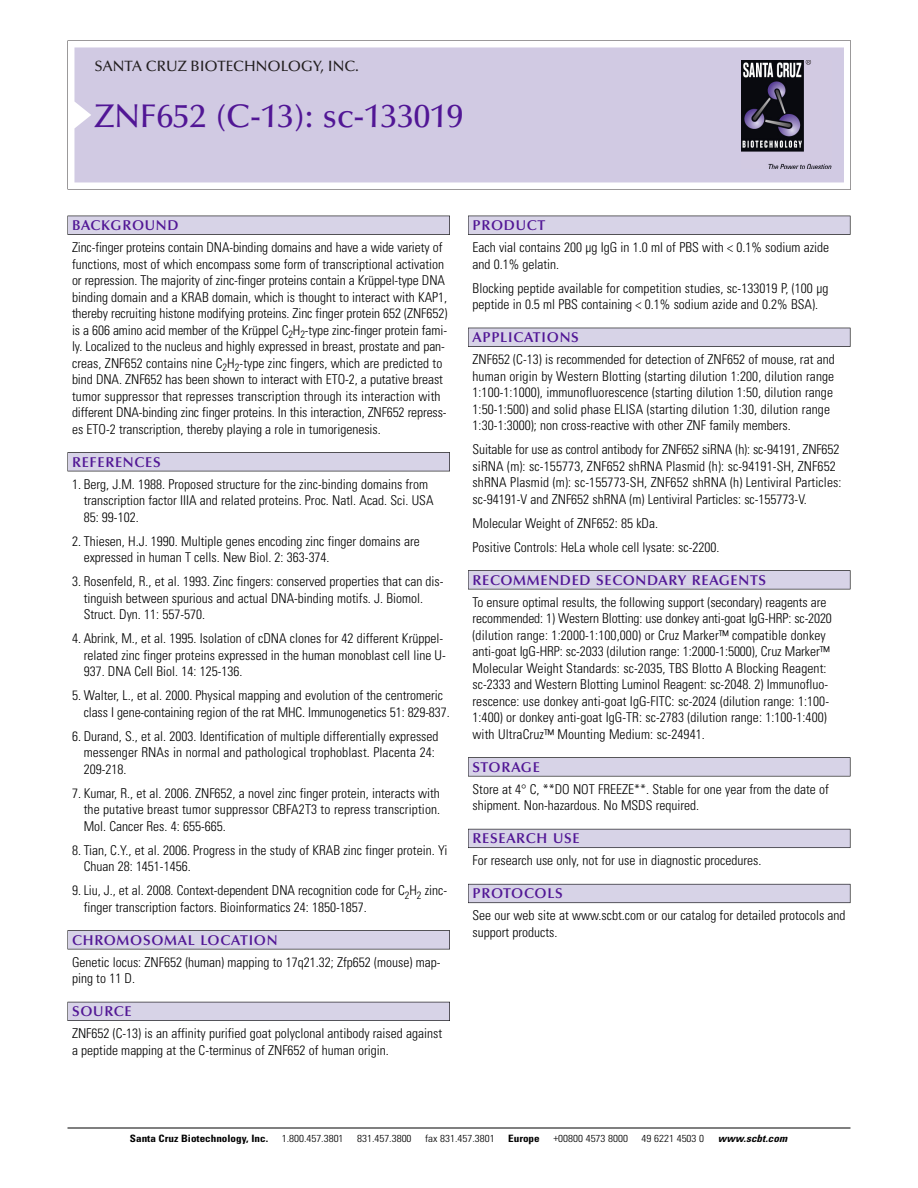
<style>
.page{position:relative;width:918px;height:1188px;background:#fff}
.page>*{position:absolute;margin:0;border:0;box-sizing:border-box;transform-origin:0 0}
.t1{font:500 33px "Optima";color:#511695}
.t2{font:500 15px "Optima";color:#231f20}
.t3{font:600 14.25px "Optima";letter-spacing:.05em;color:#511695}
.t4{font:300 condensed 13.5px/16.5px "Univers";color:#000}
.t5{font:300 condensed 10.2px "Univers";color:#000;scale:1.1 1}
.t6{font:700 condensed 10.2px "Univers";color:#000;scale:1.1 1}
.t7{font:italic 700 condensed 10.2px "Univers";letter-spacing:.005em;color:#000;scale:1.1 1}
</style>
<div class="page">
<svg style="left:68px;top:40px;width:783px;height:149px"></svg>
<div style="left:74px;top:47px;width:770px;height:135px;background:#d1cae3"></div>
<img style="left:741px;top:60px;width:90px;height:108px">
<div style="left:68px;top:216px;width:382px;height:19px;background:#525155"></div>
<div style="left:68px;top:216px;width:381px;height:18px;background:#d7d3e7"></div>
<div style="left:68px;top:452px;width:382px;height:19px;background:#525155"></div>
<div style="left:68px;top:453px;width:381px;height:18px;background:#d7d3e7"></div>
<div style="left:68px;top:930px;width:382px;height:19px;background:#545357"></div>
<div style="left:68px;top:931px;width:381px;height:18px;background:#d7d3e7"></div>
<div style="left:68px;top:1002px;width:382px;height:19px;background:#54535a"></div>
<div style="left:68px;top:1002px;width:381px;height:18px;background:#d7d3e7"></div>
<div style="left:468px;top:216px;width:382px;height:19px;background:#525155"></div>
<div style="left:468px;top:216px;width:382px;height:18px;background:#d7d3e7"></div>
<div style="left:468px;top:328px;width:382px;height:19px;background:#515055"></div>
<div style="left:468px;top:328px;width:382px;height:18px;background:#d7d3e7"></div>
<div style="left:468px;top:570px;width:382px;height:19px;background:#545357"></div>
<div style="left:468px;top:571px;width:382px;height:18px;background:#d7d3e7"></div>
<div style="left:468px;top:757px;width:382px;height:19px;background:#575759"></div>
<div style="left:468px;top:758px;width:382px;height:18px;background:#d7d3e7"></div>
<div style="left:468px;top:829px;width:382px;height:19px;background:#5b5a62"></div>
<div style="left:468px;top:829px;width:382px;height:18px;background:#d7d3e7"></div>
<div style="left:468px;top:884px;width:382px;height:19px;background:#66646e"></div>
<div style="left:468px;top:884px;width:382px;height:18px;background:#d7d3e7"></div>
<hr style="left:68px;top:1128px;width:782px;height:1px;background:#000">
<p class="t2" style="left:94px;top:61px;width:266px">SANTA CRUZ BIOTECHNOLOGY, INC.</p>
<h1 class="t1" style="left:94px;top:103px;width:370px">ZNF652 (C-13): sc-133019</h1>
<p class="t3" style="left:72px;top:219px;width:108px">BACKGROUND</p>
<p class="t4" style="left:72px;top:240px;width:377px">Zinc-finger proteins contain DNA-binding domains and have a wide variety of functions, most of which encompass some form of transcriptional activation or repression. The majority of zinc-finger proteins contain a Krüppel-type DNA binding domain and a KRAB domain, which is thought to interact with KAP1, thereby recruiting histone modifying proteins. Zinc finger protein 652 (ZNF652) is a 606 amino acid member of the Krüppel C<sub>2</sub>H<sub>2</sub>-type zinc-finger protein fami&shy;ly. Localized to the nucleus and highly expressed in breast, prostate and pan&shy;creas, ZNF652 contains nine C<sub>2</sub>H<sub>2</sub>-type zinc fingers, which are predicted to bind DNA. ZNF652 has been shown to interact with ETO-2, a putative breast tumor suppressor that represses transcription through its interaction with different DNA-binding zinc finger proteins. In this interaction, ZNF652 repress&shy;es ETO-2 transcription, thereby playing a role in tumorigenesis.</p>
<p class="t3" style="left:72px;top:456px;width:90px">REFERENCES</p>
<p class="t4" style="left:84px;top:477px;width:351px;text-indent:-12px">1. Berg, J.M. 1988. Proposed structure for the zinc-binding domains from transcription factor IIIA and related proteins. Proc. Natl. Acad. Sci. USA<br>85: 99-102.</p>
<p class="t4" style="left:84px;top:534px;width:338px;text-indent:-12px">2. Thiesen, H.J. 1990. Multiple genes encoding zinc finger domains are expressed in human T cells. New Biol. 2: 363-374.</p>
<p class="t4" style="left:84px;top:574px;width:361px;text-indent:-12px">3. Rosenfeld, R., et al. 1993. Zinc fingers: conserved properties that can dis&shy;tinguish between spurious and actual DNA-binding motifs. J. Biomol.<br>Struct. Dyn. 11: 557-570.</p>
<p class="t4" style="left:84px;top:631px;width:364px;text-indent:-12px">4. Abrink, M., et al. 1995. Isolation of cDNA clones for 42 different Krüppel&shy;related zinc finger proteins expressed in the human monoblast cell line U-<br>937. DNA Cell Biol. 14: 125-136.</p>
<p class="t4" style="left:84px;top:688px;width:368px;text-indent:-12px">5. Walter, L., et al. 2000. Physical mapping and evolution of the centromeric class I gene-containing region of the rat MHC. Immunogenetics 51: 829-837.</p>
<p class="t4" style="left:84px;top:729px;width:356px;text-indent:-12px">6. Durand, S., et al. 2003. Identification of multiple differentially expressed messenger RNAs in normal and pathological trophoblast. Placenta 24:<br>209-218.</p>
<p class="t4" style="left:84px;top:786px;width:358px;text-align:justify;text-indent:-12px">7. Kumar, R., et al. 2006. ZNF652, a novel zinc finger protein, interacts with the putative breast tumor suppressor CBFA2T3 to repress transcription.<br>Mol. Cancer Res. 4: 655-665.</p>
<p class="t4" style="left:84px;top:843px;width:365px;text-indent:-12px">8. Tian, C.Y., et al. 2006. Progress in the study of KRAB zinc finger protein. Yi<br>Chuan 28: 1451-1456.</p>
<p class="t4" style="left:84px;top:883px;width:365px;text-indent:-12px">9. Liu, J., et al. 2008. Context-dependent DNA recognition code for C<sub>2</sub>H<sub>2</sub> zinc&shy;finger transcription factors. Bioinformatics 24: 1850-1857.</p>
<p class="t3" style="left:72px;top:934px;width:207px">CHROMOSOMAL LOCATION</p>
<p class="t4" style="left:72px;top:955px;width:370px">Genetic locus: ZNF652 (human) mapping to 17q21.32; Zfp652 (mouse) map&shy;ping to 11 D.</p>
<p class="t3" style="left:72px;top:1006px;width:61px">SOURCE</p>
<p class="t4" style="left:72px;top:1026px;width:372px">ZNF652 (C-13) is an affinity purified goat polyclonal antibody raised against a peptide mapping at the C-terminus of ZNF652 of human origin.</p>
<p class="t3" style="left:473px;top:219px;width:74px">PRODUCT</p>
<p class="t4" style="left:473px;top:240px;width:358px">Each vial contains 200 µg IgG in 1.0 ml of PBS with &lt; 0.1% sodium azide and 0.1% gelatin.</p>
<p class="t4" style="left:473px;top:281px;width:357px">Blocking peptide available for competition studies, sc-133019 P, (100 µg peptide in 0.5 ml PBS containing &lt; 0.1% sodium azide and 0.2% BSA).</p>
<p class="t3" style="left:473px;top:332px;width:108px">APPLICATIONS</p>
<p class="t4" style="left:473px;top:352px;width:364px">ZNF652 (C-13) is recommended for detection of ZNF652 of mouse, rat and human origin by Western Blotting (starting dilution 1:200, dilution range 1:100-1:1000), immunofluorescence (starting dilution 1:50, dilution range 1:50-1:500) and solid phase ELISA (starting dilution 1:30, dilution range 1:30-1:3000); non cross-reactive with other ZNF family members.</p>
<p class="t4" style="left:473px;top:442px;width:370px">Suitable for use as control antibody for ZNF652 siRNA (h): sc-94191, ZNF652 siRNA (m): sc-155773, ZNF652 shRNA Plasmid (h): sc-94191-SH, ZNF652 shRNA Plasmid (m): sc-155773-SH, ZNF652 shRNA (h) Lentiviral Particles: sc-94191-V and ZNF652 shRNA (m) Lentiviral Particles: sc-155773-V.</p>
<p class="t4" style="left:473px;top:512px;width:248px;line-height:24px">Molecular Weight of ZNF652: 85 kDa.<br>Positive Controls: HeLa whole cell lysate: sc-2200.</p>
<p class="t3" style="left:473px;top:574px;width:295px">RECOMMENDED SECONDARY REAGENTS</p>
<p class="t4" style="left:473px;top:595px;width:361px">To ensure optimal results, the following support (secondary) reagents are recommended: 1) Western Blotting: use donkey anti-goat IgG-HRP: sc-2020 (dilution range: 1:2000-1:100,000) or Cruz Marker™ compatible donkey anti-goat IgG-HRP: sc-2033 (dilution range: 1:2000-1:5000), Cruz Marker™ Molecular Weight Standards: sc-2035, TBS Blotto A Blocking Reagent: sc-2333 and Western Blotting Luminol Reagent: sc-2048. 2) Immunofluo&shy;rescence: use donkey anti-goat IgG-FITC: sc-2024 (dilution range: 1:100- 1:400) or donkey anti-goat IgG-TR: sc-2783 (dilution range: 1:100-1:400) with UltraCruz™ Mounting Medium: sc-24941.</p>
<p class="t3" style="left:473px;top:761px;width:69px">STORAGE</p>
<p class="t4" style="left:473px;top:782px;width:358px">Store at 4° C, **DO NOT FREEZE**. Stable for one year from the date of shipment. Non-hazardous. No MSDS required.</p>
<p class="t3" style="left:473px;top:833px;width:109px">RESEARCH USE</p>
<p class="t4" style="left:473px;top:853px;width:290px">For research use only, not for use in diagnostic procedures.</p>
<p class="t3" style="left:473px;top:888px;width:92px">PROTOCOLS</p>
<p class="t4" style="left:473px;top:908px;width:375px">See our web site at www.scbt.com or our catalog for detailed protocols and support products.</p>
<p class="t6" style="left:130px;top:1135px;width:127px">Santa Cruz Biotechnology, Inc.</p>
<p class="t5" style="left:282px;top:1135px;width:58px">1.800.457.3801</p>
<p class="t5" style="left:357px;top:1135px;width:51px">831.457.3800</p>
<p class="t5" style="left:425px;top:1135px;width:65px">fax 831.457.3801</p>
<p class="t6" style="left:508px;top:1135px;width:30px">Europe</p>
<p class="t5" style="left:553px;top:1135px;width:69px">+00800 4573 8000</p>
<p class="t5" style="left:642px;top:1135px;width:58px">49 6221 4503 0</p>
<p class="t7" style="left:718px;top:1135px;width:64px">www.scbt.com</p>
</div>
